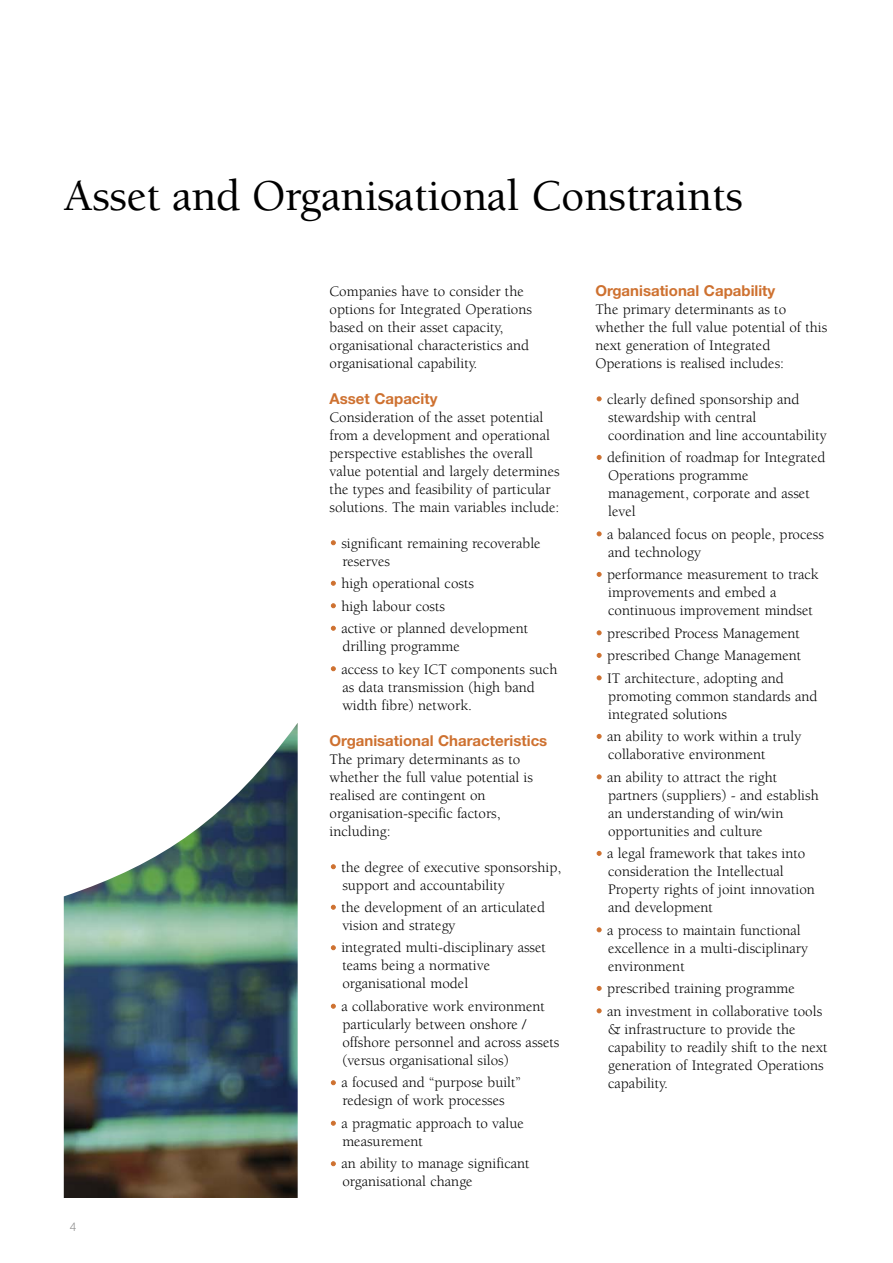
<style>
.page{position:relative;width:893px;height:1263px;background:#fff}
.page>*{position:absolute;margin:0;border:0;box-sizing:border-box;transform-origin:0 0}
.t1{font:500 45px "Berkeley";letter-spacing:-.01em;color:#000}
.t2{font:15px/18px "Berkeley";color:#000}
.t3{font:700 15px "Helvetica Neue";color:#ce7130}
.t4{font:300 12px "Helvetica Neue";color:#909090}
.s1{color:#ce7130}
</style>
<div class="page">
<img style="left:64px;top:723px;width:234px;height:474px">
<h1 class="t1" style="left:64px;top:179px;width:680px">Asset and Organisational Constraints</h1>
<p class="t4" style="left:70px;top:1222px;width:8px">4</p>
<p class="t2" style="left:330px;top:283px;width:204px">Companies have to consider the options for Integrated Operations based on their asset capacity, organisational characteristics and organisational capability.</p>
<p class="t3" style="left:330px;top:393px;width:109px">Asset Capacity</p>
<p class="t2" style="left:330px;top:409px;width:231px">Consideration of the asset potential from a development and operational perspective establishes the overall value potential and largely determines the types and feasibility of particular solutions. The main variables include:</p>
<p class="t2" style="left:342px;top:535px;width:200px;text-indent:-13px"><span class="s1">•</span> significant remaining recoverable reserves</p>
<p class="t2" style="left:330px;top:576px;width:146px"><span class="s1">•</span> high operational costs</p>
<p class="t2" style="left:330px;top:598px;width:117px"><span class="s1">•</span> high labour costs</p>
<p class="t2" style="left:342px;top:621px;width:187px;text-indent:-13px"><span class="s1">•</span> active or planned development drilling programme</p>
<p class="t2" style="left:342px;top:661px;width:217px;text-indent:-13px"><span class="s1">•</span> access to key ICT components such as data transmission (high band width fibre) network.</p>
<p class="t3" style="left:330px;top:735px;width:219px">Organisational Characteristics</p>
<p class="t2" style="left:330px;top:751px;width:205px">The primary determinants as to whether the full value potential is realised are contingent on organisation-specific factors, including:</p>
<p class="t2" style="left:342px;top:859px;width:220px;text-indent:-13px"><span class="s1">•</span> the degree of executive sponsorship, support and accountability</p>
<p class="t2" style="left:342px;top:900px;width:204px;text-indent:-13px"><span class="s1">•</span> the development of an articulated vision and strategy</p>
<p class="t2" style="left:342px;top:940px;width:205px;text-indent:-13px"><span class="s1">•</span> integrated multi-disciplinary asset teams being a normative organisational model</p>
<p class="t2" style="left:342px;top:999px;width:219px;text-indent:-13px"><span class="s1">•</span> a collaborative work environment particularly between onshore / offshore personnel and across assets (versus organisational silos)</p>
<p class="t2" style="left:330px;top:1075px;width:193px;text-align:center"><span class="s1">•</span> a focused and “purpose built” redesign of work processes</p>
<p class="t2" style="left:342px;top:1116px;width:183px;text-indent:-13px"><span class="s1">•</span> a pragmatic approach to value measurement</p>
<p class="t2" style="left:342px;top:1156px;width:189px;text-indent:-13px"><span class="s1">•</span> an ability to manage significant organisational change</p>
<p class="t3" style="left:595px;top:285px;width:181px">Organisational Capability</p>
<p class="t2" style="left:595px;top:301px;width:233px">The primary determinants as to whether the full value potential of this next generation of Integrated Operations is realised includes:</p>
<p class="t2" style="left:608px;top:391px;width:220px;text-indent:-13px"><span class="s1">•</span> clearly defined sponsorship and stewardship with central coordination and line accountability</p>
<p class="t2" style="left:608px;top:450px;width:219px;text-indent:-13px"><span class="s1">•</span> definition of roadmap for Integrated<br>Operations programme management, corporate and asset level</p>
<p class="t2" style="left:608px;top:526px;width:217px;text-indent:-13px"><span class="s1">•</span> a balanced focus on people, process and technology</p>
<p class="t2" style="left:608px;top:567px;width:212px;text-indent:-13px"><span class="s1">•</span> performance measurement to track improvements and embed a continuous improvement mindset</p>
<p class="t2" style="left:595px;top:625px;width:206px"><span class="s1">•</span> prescribed Process Management</p>
<p class="t2" style="left:595px;top:648px;width:207px"><span class="s1">•</span> prescribed Change Management</p>
<p class="t2" style="left:608px;top:670px;width:211px;text-indent:-13px"><span class="s1">•</span> IT architecture, adopting and promoting common standards and integrated solutions</p>
<p class="t2" style="left:608px;top:729px;width:195px;text-indent:-13px"><span class="s1">•</span> an ability to work within a truly collaborative environment</p>
<p class="t2" style="left:608px;top:769px;width:212px;text-indent:-13px"><span class="s1">•</span> an ability to attract the right partners (suppliers) - and establish an understanding of win/win opportunities and culture</p>
<p class="t2" style="left:608px;top:846px;width:208px;text-indent:-13px"><span class="s1">•</span> a legal framework that takes into consideration the Intellectual<br>Property rights of joint innovation and development</p>
<p class="t2" style="left:608px;top:922px;width:202px;text-indent:-13px"><span class="s1">•</span> a process to maintain functional excellence in a multi-disciplinary environment</p>
<p class="t2" style="left:595px;top:981px;width:201px"><span class="s1">•</span> prescribed training programme</p>
<p class="t2" style="left:608px;top:1003px;width:221px;text-indent:-13px"><span class="s1">•</span> an investment in collaborative tools &amp; infrastructure to provide the capability to readily shift to the next generation of Integrated Operations capability.</p>
</div>
